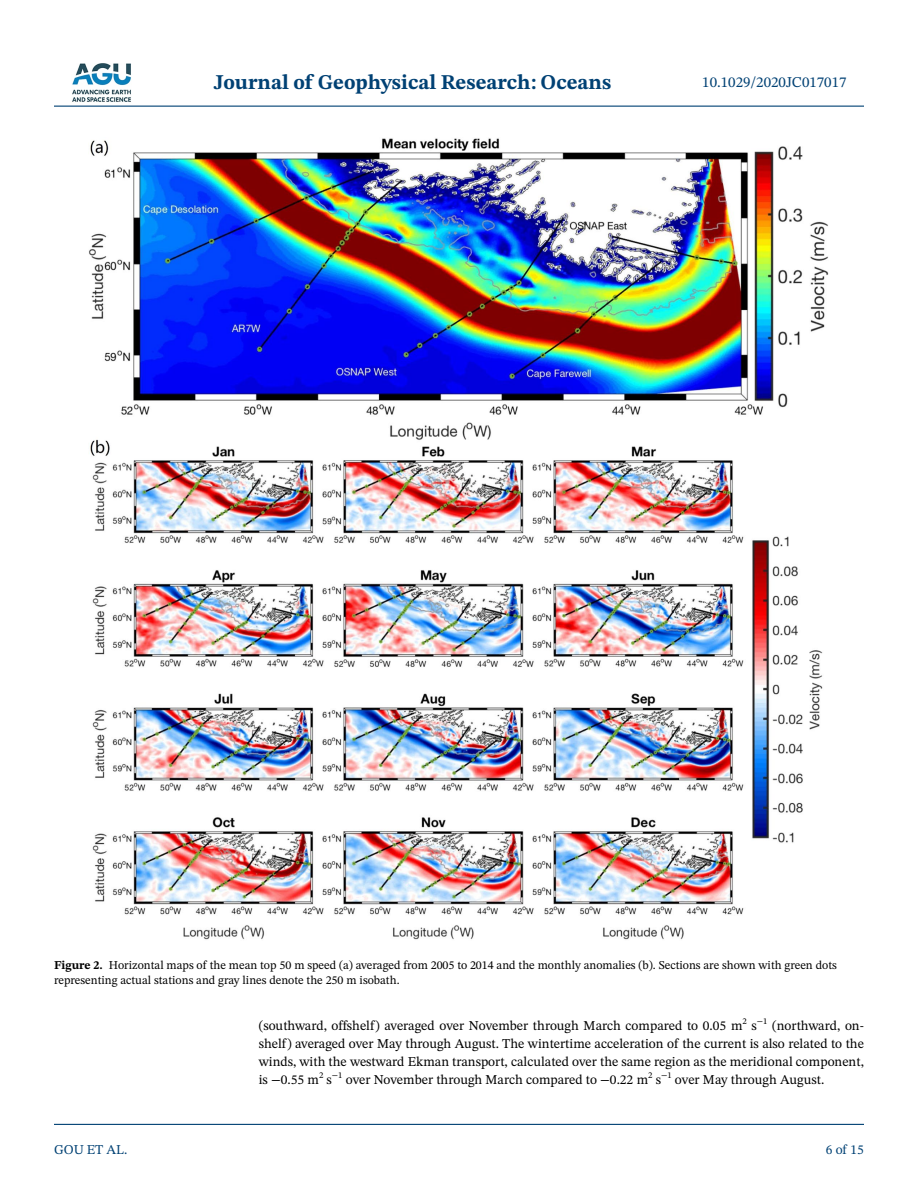
<style>
.page{position:relative;width:918px;height:1188px;background:#fff}
.page>*{position:absolute;margin:0;border:0;box-sizing:border-box;transform-origin:0 0}
.t1{font:700 21px "STIX Two Text";color:#004174}
.t2{font:15px "STIX Two Text";color:#004174}
.t3{font:13.5px/18px "STIX Two Text";color:#000;text-align:justify}
.t4{font:13.5px "STIX Two Text";color:#004174}
.t5{font:12px/15px "STIX Two Text";color:#000}
.t6{font:8.7px "STIX Two Text";color:#000}
.s1{font-weight:700}
</style>
<div class="page">
<hr style="left:54px;top:106px;width:810px;height:1px;background:#004174">
<hr style="left:54px;top:1124px;width:810px;height:1px;background:#004174">
<img style="left:72px;top:63px;width:59px;height:39px">
<img style="left:89px;top:138px;width:739px;height:802px">
<h1 class="t1" style="left:214px;top:67px;width:399px">Journal of Geophysical Research: Oceans</h1>
<p class="t2" style="left:702px;top:72px;width:146px">10.1029/2020JC017017</p>
<p class="t5" style="left:54px;top:957px;width:784px"><span class="s1">Figure 2.</span> Horizontal maps of the mean top 50 m speed (a) averaged from 2005 to 2014 and the monthly anomalies (b). Sections are shown with green dots representing actual stations and gray lines denote the 250 m isobath.</p>
<p class="t4" style="left:54px;top:1140px;width:75px">GOU ET AL.</p>
<p class="t3" style="left:259px;top:1016px;width:485px">(southward, offshelf) averaged over November through March compared to 0.05 m</p>
<p class="t6" style="left:743px;top:1015px;width:6px">2</p>
<p class="t6" style="left:757px;top:1015px;width:12px">−1</p>
<p class="t3" style="left:259px;top:1016px;width:607px;text-indent:513px">(northward, on&shy;shelf) averaged over May through August. The wintertime acceleration of the current is also related to the winds, with the westward Ekman transport, calculated over the same region as the meridional component, is −0.55 m<sup>2</sup> s</p>
<p class="t3" style="left:752px;top:1016px;width:7px">s</p>
<p class="t6" style="left:332px;top:1069px;width:12px">−1</p>
<p class="t3" style="left:346px;top:1070px;width:304px">over November through March compared to −0.22 m</p>
<p class="t6" style="left:648px;top:1069px;width:6px">2</p>
<p class="t6" style="left:661px;top:1069px;width:12px">−1</p>
<p class="t3" style="left:675px;top:1070px;width:151px">over May through August.</p>
<p class="t3" style="left:656px;top:1070px;width:7px">s</p>
<p class="t4" style="left:826px;top:1140px;width:40px">6 of 15</p>
</div>
